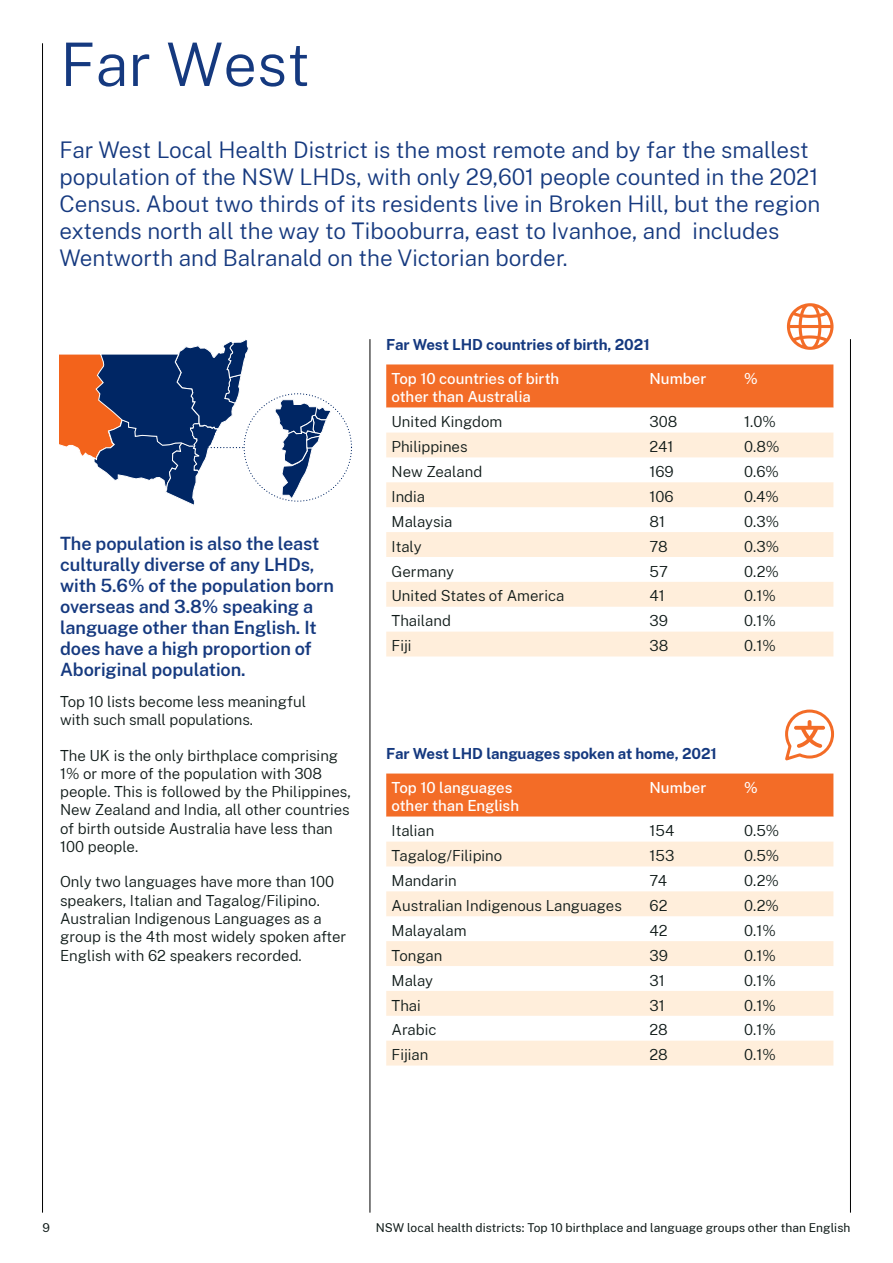
<style>
.page{position:relative;width:893px;height:1263px;background:#fff}
.page>*{position:absolute;margin:0;border:0;box-sizing:border-box;transform-origin:0 0}
.t1{font:300 60px "Public Sans";color:#15397f}
.t2{font:300 22.5px/27px "Public Sans";color:#15397f}
.t3{font:600 18px/21px "Public Sans";letter-spacing:-.005em;color:#15397f}
.t4{font:300 15px/18.3px "Public Sans";color:#0f1a18}
.t5{font:500 15px/18.3px "Public Sans";color:#fff}
.t6{font:700 15px "Public Sans";letter-spacing:-.005em;color:#15397f}
.t7{font:12px "Public Sans";letter-spacing:.005em;color:#0f1a18}
</style>
<div class="page">
<hr style="left:850px;top:339px;width:1px;height:873px;background:#000">
<hr style="left:370px;top:339px;width:1px;height:873px;background:#000">
<hr style="left:42px;top:43px;width:1px;height:1169px;background:#000">
<svg style="left:787px;top:303px;width:46px;height:47px"></svg>
<svg style="left:785px;top:709px;width:50px;height:52px"></svg>
<svg style="left:275px;top:399px;width:57px;height:101px"></svg>
<svg style="left:59px;top:339px;width:191px;height:166px"></svg>
<div style="left:386px;top:364px;width:447px;height:44px;background:#f36c27"></div>
<svg style="left:386px;top:432px;width:447px;height:1px"></svg>
<svg style="left:386px;top:433px;width:447px;height:223px;fill:#ffeedb"></svg>
<div style="left:386px;top:773px;width:447px;height:44px;background:#f36c27"></div>
<svg style="left:386px;top:841px;width:447px;height:1px"></svg>
<svg style="left:386px;top:842px;width:447px;height:223px;fill:#ffeedb"></svg>
<h1 class="t1" style="left:60px;top:23px;width:251px">Far West</h1>
<p class="t2" style="left:60px;top:135px;width:762px">Far West Local Health District is the most remote and by far the smallest population of the NSW LHDs, with only 29,601 people counted in the 2021<br>Census. About two thirds of its residents live in Broken Hill, but the region extends north all the way to Tibooburra, east to Ivanhoe, and includes Wentworth and Balranald on the Victorian border.</p>
<p class="t3" style="left:60px;top:532px;width:275px">The population is also the least culturally diverse of any LHDs, with 5.6% of the population born overseas and 3.8% speaking a language other than English. It does have a high proportion of<br>Aboriginal population.</p>
<p class="t4" style="left:60px;top:692px;width:247px">Top 10 lists become less meaningful with such small populations.</p>
<p class="t4" style="left:60px;top:745px;width:292px">The UK is the only birthplace comprising 1% or more of the population with 308 people. This is followed by the Philippines, New Zealand and India, all other countries of birth outside Australia have less than 100 people.</p>
<p class="t4" style="left:60px;top:872px;width:288px">Only two languages have more than 100 speakers, Italian and Tagalog/Filipino.<br>Australian Indigenous Languages as a group is the 4th most widely spoken after English with 62 speakers recorded.</p>
<p class="t6" style="left:386px;top:333px;width:265px">Far West LHD countries of birth, 2021</p>
<p class="t5" style="left:392px;top:369px;width:169px">Top 10 countries of birth other than Australia</p>
<p class="t5" style="left:649px;top:369px;width:58px">Number</p>
<p class="t5" style="left:744px;top:369px;width:15px">%</p>
<p class="t4" style="left:392px;top:412px;width:112px">United Kingdom</p>
<p class="t4" style="left:649px;top:412px;width:29px">308</p>
<p class="t4" style="left:744px;top:412px;width:33px">1.0%</p>
<p class="t4" style="left:392px;top:437px;width:77px">Philippines</p>
<p class="t4" style="left:649px;top:437px;width:26px">241</p>
<p class="t4" style="left:744px;top:437px;width:37px">0.8%</p>
<p class="t4" style="left:392px;top:462px;width:92px">New Zealand</p>
<p class="t4" style="left:649px;top:462px;width:26px">169</p>
<p class="t4" style="left:744px;top:462px;width:36px">0.6%</p>
<p class="t4" style="left:392px;top:487px;width:35px">India</p>
<p class="t4" style="left:649px;top:487px;width:26px">106</p>
<p class="t4" style="left:744px;top:487px;width:36px">0.4%</p>
<p class="t4" style="left:392px;top:511px;width:62px">Malaysia</p>
<p class="t4" style="left:649px;top:511px;width:17px">81</p>
<p class="t4" style="left:744px;top:511px;width:36px">0.3%</p>
<p class="t4" style="left:392px;top:536px;width:32px">Italy</p>
<p class="t4" style="left:649px;top:536px;width:20px">78</p>
<p class="t4" style="left:744px;top:536px;width:36px">0.3%</p>
<p class="t4" style="left:392px;top:561px;width:64px">Germany</p>
<p class="t4" style="left:649px;top:561px;width:20px">57</p>
<p class="t4" style="left:744px;top:561px;width:36px">0.2%</p>
<p class="t4" style="left:392px;top:586px;width:174px">United States of America</p>
<p class="t4" style="left:649px;top:586px;width:17px">41</p>
<p class="t4" style="left:744px;top:586px;width:33px">0.1%</p>
<p class="t4" style="left:392px;top:611px;width:61px">Thailand</p>
<p class="t4" style="left:649px;top:611px;width:20px">39</p>
<p class="t4" style="left:744px;top:611px;width:33px">0.1%</p>
<p class="t4" style="left:392px;top:636px;width:22px">Fiji</p>
<p class="t4" style="left:649px;top:636px;width:20px">38</p>
<p class="t4" style="left:744px;top:636px;width:33px">0.1%</p>
<p class="t6" style="left:386px;top:742px;width:332px">Far West LHD languages spoken at home, 2021</p>
<p class="t5" style="left:392px;top:778px;width:129px">Top 10 languages other than English</p>
<p class="t5" style="left:649px;top:778px;width:58px">Number</p>
<p class="t5" style="left:744px;top:778px;width:15px">%</p>
<p class="t4" style="left:392px;top:821px;width:44px">Italian</p>
<p class="t4" style="left:649px;top:821px;width:26px">154</p>
<p class="t4" style="left:744px;top:821px;width:37px">0.5%</p>
<p class="t4" style="left:392px;top:846px;width:112px">Tagalog/Filipino</p>
<p class="t4" style="left:649px;top:846px;width:26px">153</p>
<p class="t4" style="left:744px;top:846px;width:37px">0.5%</p>
<p class="t4" style="left:392px;top:871px;width:67px">Mandarin</p>
<p class="t4" style="left:649px;top:871px;width:19px">74</p>
<p class="t4" style="left:744px;top:871px;width:36px">0.2%</p>
<p class="t4" style="left:392px;top:896px;width:232px">Australian Indigenous Languages</p>
<p class="t4" style="left:649px;top:896px;width:19px">62</p>
<p class="t4" style="left:744px;top:896px;width:36px">0.2%</p>
<p class="t4" style="left:392px;top:920px;width:77px">Malayalam</p>
<p class="t4" style="left:649px;top:920px;width:20px">42</p>
<p class="t4" style="left:744px;top:920px;width:33px">0.1%</p>
<p class="t4" style="left:392px;top:945px;width:52px">Tongan</p>
<p class="t4" style="left:649px;top:945px;width:20px">39</p>
<p class="t4" style="left:744px;top:945px;width:33px">0.1%</p>
<p class="t4" style="left:392px;top:970px;width:43px">Malay</p>
<p class="t4" style="left:649px;top:970px;width:17px">31</p>
<p class="t4" style="left:744px;top:970px;width:33px">0.1%</p>
<p class="t4" style="left:392px;top:995px;width:31px">Thai</p>
<p class="t4" style="left:649px;top:995px;width:17px">31</p>
<p class="t4" style="left:744px;top:995px;width:33px">0.1%</p>
<p class="t4" style="left:392px;top:1020px;width:46px">Arabic</p>
<p class="t4" style="left:649px;top:1020px;width:20px">28</p>
<p class="t4" style="left:744px;top:1020px;width:33px">0.1%</p>
<p class="t4" style="left:392px;top:1045px;width:38px">Fijian</p>
<p class="t4" style="left:649px;top:1045px;width:20px">28</p>
<p class="t4" style="left:744px;top:1045px;width:33px">0.1%</p>
<p class="t7" style="left:43px;top:1219px;width:9px">9</p>
<p class="t7" style="left:376px;top:1219px;width:476px">NSW local health districts: Top 10 birthplace and language groups other than English</p>
</div>
